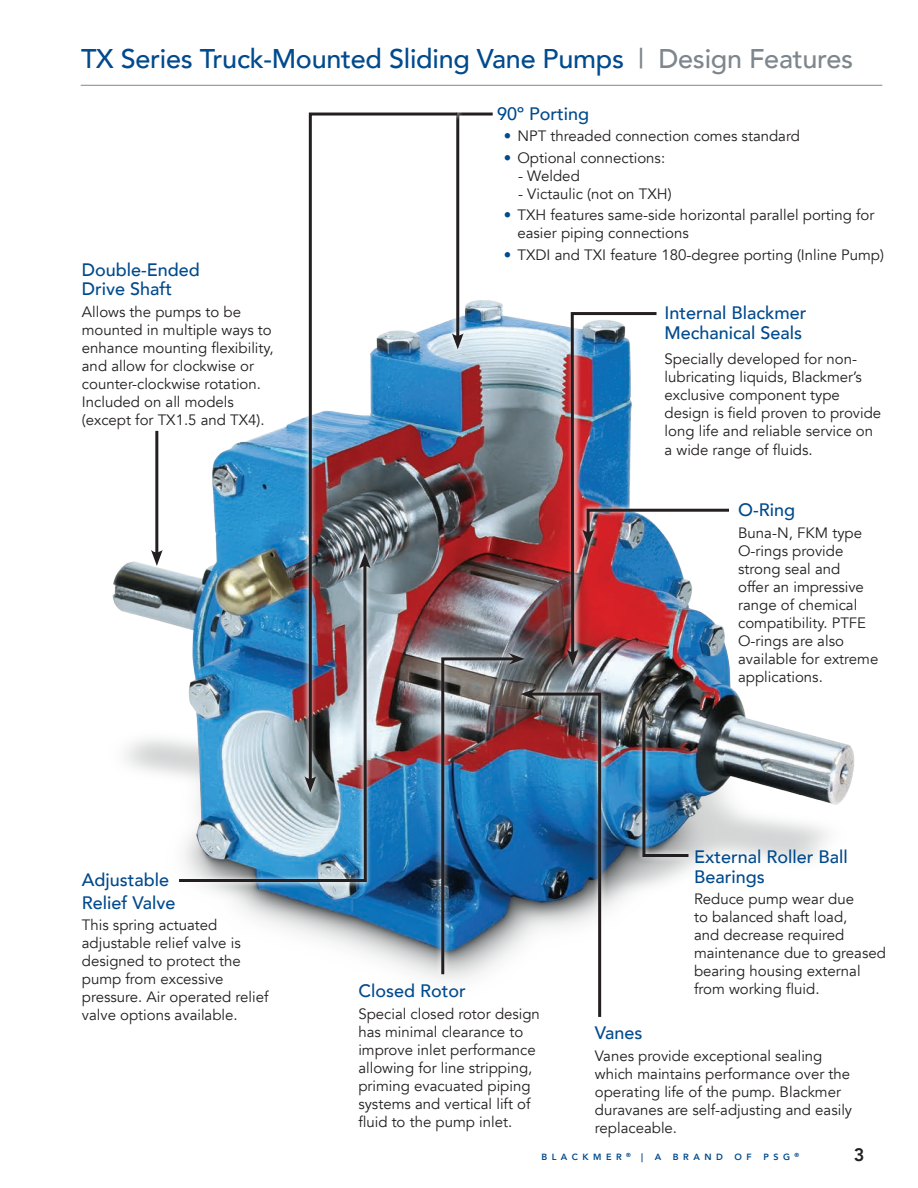
<style>
.page{position:relative;width:918px;height:1188px;background:#fff}
.page>*{position:absolute;margin:0;border:0;box-sizing:border-box;transform-origin:0 0}
.t1{font:500 27px "Avenir";letter-spacing:-.01em;color:#004a8d}
.t2{font:500 18px/19.5px "Avenir";color:#004a8d}
.t3{font:800 18px "Avenir";color:#231f20}
.t4{font:15px/18px "Avenir";color:#231f20}
.t5{font:800 9px "Avenir";letter-spacing:.5em;color:#004a8d}
.s1{color:#7e868d}
.s2{color:#004a8d}
</style>
<div class="page">
<img style="left:212px;top:419px;width:643px;height:560px">
<svg style="left:112px;top:545px;width:323px;height:423px"></svg>
<img style="left:176px;top:560px;width:192px;height:324px">
<div style="left:145px;top:425px;width:24px;height:146px;background:#fff"></div>
<hr style="left:155px;top:431px;width:3px;height:125px;background:#231f20">
<svg style="left:151px;top:550px;width:12px;height:16px"></svg>
<svg style="left:732px;top:419px;width:62px;height:255px"></svg>
<svg style="left:435px;top:798px;width:5px;height:182px"></svg>
<div style="left:299px;top:107px;width:164px;height:691px;background:#fff;opacity:.75"></div>
<img style="left:307px;top:111px;width:133px;height:674px">
<svg style="left:304px;top:776px;width:12px;height:16px"></svg>
<img style="left:440px;top:111px;width:292px;height:906px">
<hr style="left:81px;top:85px;width:801px;height:1px;background:#7e868d">
<h1 class="t1" style="left:81px;top:36px;width:774px">TX Series Truck-Mounted Sliding Vane Pumps <span class="s1">| Design Features</span></h1>
<p class="t2" style="left:497px;top:103px;width:93px">90º Porting</p>
<p class="t4" style="left:504px;top:128px;width:298px"><span class="s2">•</span> NPT threaded connection comes standard</p>
<p class="t4" style="left:504px;top:149px;width:163px"><span class="s2">•</span> Optional connections:</p>
<p class="t4" style="left:518px;top:167px;width:63px">- Welded</p>
<p class="t4" style="left:518px;top:185px;width:155px">- Victaulic (not on TXH)</p>
<p class="t4" style="left:517px;top:207px;width:359px;text-indent:-14px"><span class="s2">•</span> TXH features same-side horizontal parallel porting for easier piping connections</p>
<p class="t4" style="left:504px;top:246px;width:382px"><span class="s2">•</span> TXDI and TXI feature 180-degree porting (Inline Pump)</p>
<p class="t2" style="left:82px;top:259px;width:120px">Double-Ended<br>Drive Shaft</p>
<p class="t4" style="left:82px;top:303px;width:193px">Allows the pumps to be mounted in multiple ways to enhance mounting flexibility, and allow for clockwise or counter-clockwise rotation.<br>Included on all models (except for TX1.5 and TX4).</p>
<p class="t2" style="left:665px;top:302px;width:144px">Internal Blackmer<br>Mechanical Seals</p>
<p class="t4" style="left:665px;top:350px;width:218px">Specially developed for non&shy;lubricating liquids, Blackmer’s exclusive component type design is field proven to provide long life and reliable service on</p>
<p class="t4" style="left:665px;top:441px;width:150px">a wide range of fluids.</p>
<p class="t2" style="left:82px;top:867px;width:95px;line-height:23px">Adjustable<br>Relief Valve</p>
<p class="t4" style="left:82px;top:916px;width:188px">This spring actuated adjustable relief valve is designed to protect the pump from excessive pressure. Air operated relief valve options available.</p>
<p class="t2" style="left:738px;top:499px;width:58px">O-Ring</p>
<p class="t4" style="left:738px;top:524px;width:142px">Buna-N, FKM type<br>O-rings provide strong seal and<br>offer an impressive range of chemical compatibility. PTFE<br>O-rings are also available for extreme applications.</p>
<p class="t2" style="left:358px;top:980px;width:109px">Closed Rotor</p>
<p class="t4" style="left:358px;top:1005px;width:183px">Special closed rotor design has minimal clearance to improve inlet performance allowing for line stripping, priming evacuated piping systems and vertical lift of fluid to the pump inlet.</p>
<p class="t2" style="left:694px;top:846px;width:155px">External Roller Ball<br>Bearings</p>
<p class="t4" style="left:694px;top:890px;width:193px">Reduce pump wear due<br>to balanced shaft load,<br>and decrease required maintenance due to greased bearing housing external from working fluid.</p>
<p class="t2" style="left:595px;top:1022px;width:49px">Vanes</p>
<p class="t4" style="left:595px;top:1047px;width:259px">Vanes provide exceptional sealing which maintains performance over the operating life of the pump. Blackmer duravanes are self-adjusting and easily replaceable.</p>
<p class="t5" style="left:541px;top:1149px;width:103px">BLACKMER <sup>®</sup> |</p>
<p class="t5" style="left:655px;top:1149px;width:8px">A</p>
<p class="t5" style="left:673px;top:1149px;width:51px">BRAND</p>
<p class="t5" style="left:735px;top:1149px;width:19px">O F</p>
<p class="t5" style="left:763px;top:1149px;width:37px">PSG <sup>®</sup></p>
<p class="t3" style="left:854px;top:1140px;width:12px">3</p>
</div>
